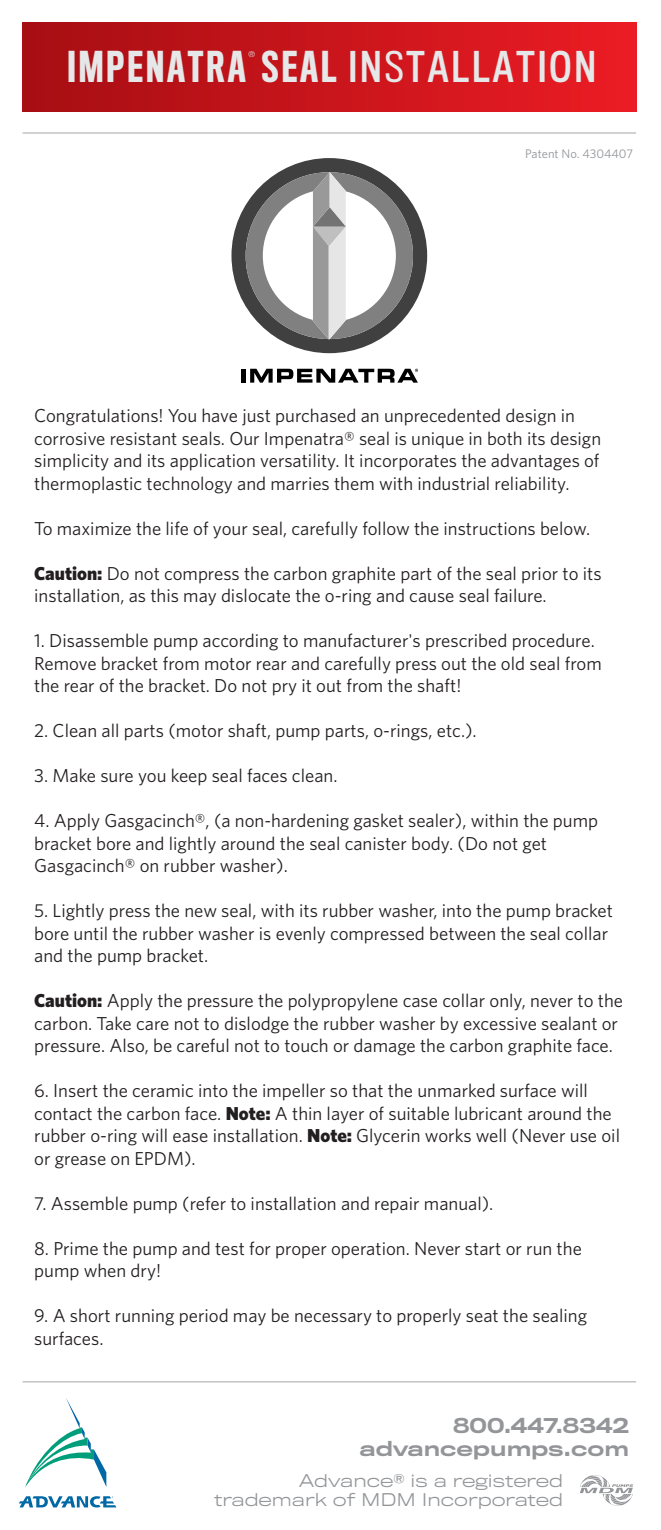
<style>
.page{position:relative;width:661px;height:1530px;background:#fff}
.page>*{position:absolute;margin:0;border:0;box-sizing:border-box;transform-origin:0 0}
.t1{font:500 39px "Titling Gothic FB Comp";letter-spacing:.075em;color:#e6e7e8}
.t2{font:500 19px/23px "Titling Gothic FB Wide";color:#939598;text-align:right}
.t3{font:18.75px/22.5px "Whitney";color:#231f20}
.t4{font:300 16.25px/19.8px "Titling Gothic FB Wide";color:#939598;text-align:right}
.t5{font:12.5px "Whitney";color:#939598}
.t6{font:300 8px "Helvetica";color:#e6e7e8}
.s1{font-family:"Titling Gothic FB Cond Standard";font-weight:400}
.s2{font-weight:900}
</style>
<div class="page">
<div style="left:23px;top:23px;width:612px;height:89px;background:linear-gradient(to right,#a60e13,#ec1c24)"></div>
<hr style="left:241px;top:369px;width:4px;height:14px;background:#000">
<svg style="left:231px;top:158px;width:196px;height:195px"></svg>
<svg style="left:250px;top:369px;width:168px;height:14px"></svg>
<hr style="left:23px;top:132px;width:612px;height:2px;background:#b5b7b9">
<hr style="left:23px;top:1381px;width:612px;height:1px;background:#b5b7b9">
<svg style="left:19px;top:1496px;width:97px;height:11px"></svg>
<svg style="left:25px;top:1398px;width:81px;height:90px"></svg>
<svg style="left:580px;top:1475px;width:53px;height:31px"></svg>
<h1 class="t1" style="left:68px;top:43px;width:529px">IMPENATRA SEAL <span class="s1">INSTALLATION</span></h1>
<p class="t6" style="left:248px;top:48px;width:8px">®</p>
<p class="t5" style="left:525px;top:146px;width:109px">Patent No. 4304407</p>
<p class="t3" style="left:34px;top:404px;width:568px">Congratulations! You have just purchased an unprecedented design in corrosive resistant seals. Our Impenatra® seal is unique in both its design simplicity and its application versatility. It incorporates the advantages of thermoplastic technology and marries them with industrial reliability.</p>
<p class="t3" style="left:34px;top:517px;width:557px">To maximize the life of your seal, carefully follow the instructions below.</p>
<p class="t3" style="left:34px;top:562px;width:568px"><span class="s2">Caution:</span> Do not compress the carbon graphite part of the seal prior to its installation, as this may dislocate the o-ring and cause seal failure.</p>
<p class="t3" style="left:34px;top:629px;width:568px">1. Disassemble pump according to manufacturer's prescribed procedure.<br>Remove bracket from motor rear and carefully press out the old seal from the rear of the bracket. Do not pry it out from the shaft!</p>
<p class="t3" style="left:34px;top:719px;width:443px">2. Clean all parts (motor shaft, pump parts, o-rings, etc.).</p>
<p class="t3" style="left:34px;top:764px;width:304px">3. Make sure you keep seal faces clean.</p>
<p class="t3" style="left:34px;top:809px;width:565px">4. Apply Gasgacinch®, (a non-hardening gasket sealer), within the pump bracket bore and lightly around the seal canister body. (Do not get<br>Gasgacinch® on rubber washer).</p>
<p class="t3" style="left:34px;top:899px;width:580px">5. Lightly press the new seal, with its rubber washer, into the pump bracket bore until the rubber washer is evenly compressed between the seal collar and the pump bracket.</p>
<p class="t3" style="left:34px;top:989px;width:590px"><span class="s2">Caution:</span> Apply the pressure the polypropylene case collar only, never to the carbon. Take care not to dislodge the rubber washer by excessive sealant or pressure. Also, be careful not to touch or damage the carbon graphite face.</p>
<p class="t3" style="left:34px;top:1079px;width:587px">6. Insert the ceramic into the impeller so that the unmarked surface will contact the carbon face. <span class="s2">Note:</span> A thin layer of suitable lubricant around the rubber o-ring will ease installation. <span class="s2">Note:</span> Glycerin works well (Never use oil or grease on EPDM).</p>
<p class="t3" style="left:34px;top:1192px;width:460px">7. Assemble pump (refer to installation and repair manual).</p>
<p class="t3" style="left:34px;top:1237px;width:548px">8. Prime the pump and test for proper operation. Never start or run the pump when dry!</p>
<p class="t3" style="left:34px;top:1304px;width:554px">9. A short running period may be necessary to properly seat the sealing surfaces.</p>
<p class="t2" style="left:359px;top:1414px;width:271px">800.447.8342 advancepumps.com</p>
<p class="t4" style="left:214px;top:1471px;width:350px">Advance® is a registered trademark of MDM Incorporated</p>
</div>
